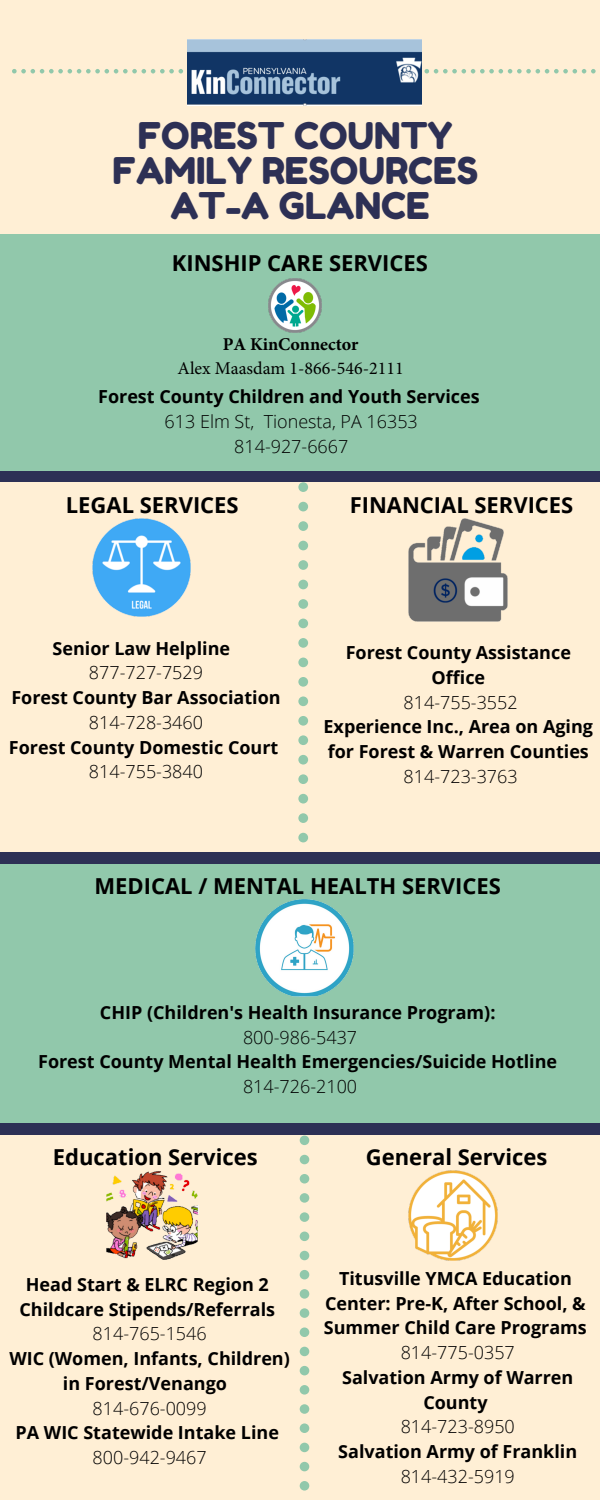
<style>
.page{position:relative;width:600px;height:1500px;background:#fff}
.page>*{position:absolute;margin:0;border:0;box-sizing:border-box;transform-origin:0 0}
.t1{font:36.8px "Fredoka One";color:#2d3055}
.t2{font:700 22px "Open Sans";color:#000}
.t3{font:700 18px/24.8px "Open Sans";color:#000;text-align:center}
.t4{font:300 18px "Open Sans";color:#000}
.t5{font:18px "Minion Pro";color:#000}
.t6{font:700 18px "Minion Pro";color:#000}
</style>
<div class="page">
<div style="left:0;top:864px;width:600px;height:259px;background:#91c8ab"></div>
<div style="left:0;top:470px;width:600px;height:12px;background:#2d3055"></div>
<div style="left:0;top:482px;width:600px;height:370px;background:#ffefd5"></div>
<div style="left:0;top:234px;width:600px;height:236px;background:#91c8ab"></div>
<div style="left:0;top:1136px;width:600px;height:364px;background:#ffefd5"></div>
<div style="left:300px;top:1232px;width:9px;height:9px;background:#91c8ab;border-radius:50%"></div>
<div style="left:300px;top:1251px;width:9px;height:9px;background:#91c8ab;border-radius:50%"></div>
<div style="left:300px;top:1212px;width:9px;height:10px;background:#91c8ab;border-radius:50%"></div>
<div style="left:300px;top:1289px;width:9px;height:10px;background:#91c8ab;border-radius:50%"></div>
<svg style="left:300px;top:1136px;width:9px;height:9px"></svg>
<div style="left:300px;top:1308px;width:9px;height:10px;background:#91c8ab;border-radius:50%"></div>
<div style="left:300px;top:1155px;width:9px;height:9px;background:#91c8ab;border-radius:50%"></div>
<div style="left:300px;top:1174px;width:9px;height:10px;background:#91c8ab;border-radius:50%"></div>
<div style="left:300px;top:1193px;width:9px;height:10px;background:#91c8ab;border-radius:50%"></div>
<div style="left:300px;top:1270px;width:9px;height:9px;background:#91c8ab;border-radius:50%"></div>
<div style="left:300px;top:1423px;width:9px;height:10px;background:#91c8ab;border-radius:50%"></div>
<div style="left:300px;top:1443px;width:9px;height:9px;background:#91c8ab;border-radius:50%"></div>
<div style="left:300px;top:1462px;width:9px;height:9px;background:#91c8ab;border-radius:50%"></div>
<div style="left:300px;top:1481px;width:9px;height:10px;background:#91c8ab;border-radius:50%"></div>
<div style="left:300px;top:1404px;width:9px;height:10px;background:#91c8ab;border-radius:50%"></div>
<div style="left:300px;top:1347px;width:9px;height:9px;background:#91c8ab;border-radius:50%"></div>
<div style="left:300px;top:1366px;width:9px;height:9px;background:#91c8ab;border-radius:50%"></div>
<div style="left:300px;top:1327px;width:9px;height:10px;background:#91c8ab;border-radius:50%"></div>
<div style="left:300px;top:1385px;width:9px;height:10px;background:#91c8ab;border-radius:50%"></div>
<div style="left:0;top:0;width:600px;height:234px;background:#ffefd5"></div>
<svg style="left:12px;top:69px;width:171px;height:5px"></svg>
<svg style="left:425px;top:69px;width:171px;height:5px"></svg>
<img style="left:188px;top:40px;width:234px;height:66px">
<img style="left:268px;top:279px;width:54px;height:53px">
<img style="left:93px;top:519px;width:97px;height:97px">
<img style="left:409px;top:519px;width:99px;height:102px">
<div style="left:0;top:852px;width:600px;height:12px;background:#2d3055"></div>
<div style="left:0;top:1123px;width:600px;height:12px;background:#2d3055"></div>
<div style="left:298px;top:580px;width:10px;height:9px;background:#91c8ab;border-radius:50%"></div>
<div style="left:298px;top:599px;width:10px;height:10px;background:#91c8ab;border-radius:50%"></div>
<div style="left:298px;top:560px;width:10px;height:10px;background:#91c8ab;border-radius:50%"></div>
<div style="left:298px;top:638px;width:10px;height:10px;background:#91c8ab;border-radius:50%"></div>
<svg style="left:298px;top:482px;width:10px;height:10px"></svg>
<div style="left:298px;top:658px;width:10px;height:9px;background:#91c8ab;border-radius:50%"></div>
<div style="left:298px;top:502px;width:10px;height:9px;background:#91c8ab;border-radius:50%"></div>
<div style="left:298px;top:521px;width:10px;height:10px;background:#91c8ab;border-radius:50%"></div>
<div style="left:298px;top:541px;width:10px;height:9px;background:#91c8ab;border-radius:50%"></div>
<div style="left:298px;top:619px;width:10px;height:9px;background:#91c8ab;border-radius:50%"></div>
<div style="left:298px;top:774px;width:10px;height:10px;background:#91c8ab;border-radius:50%"></div>
<div style="left:298px;top:794px;width:10px;height:10px;background:#91c8ab;border-radius:50%"></div>
<div style="left:298px;top:813px;width:10px;height:10px;background:#91c8ab;border-radius:50%"></div>
<div style="left:298px;top:833px;width:10px;height:9px;background:#91c8ab;border-radius:50%"></div>
<div style="left:298px;top:755px;width:10px;height:10px;background:#91c8ab;border-radius:50%"></div>
<div style="left:298px;top:696px;width:10px;height:10px;background:#91c8ab;border-radius:50%"></div>
<div style="left:298px;top:716px;width:10px;height:10px;background:#91c8ab;border-radius:50%"></div>
<div style="left:298px;top:677px;width:10px;height:10px;background:#91c8ab;border-radius:50%"></div>
<div style="left:298px;top:735px;width:10px;height:10px;background:#91c8ab;border-radius:50%"></div>
<img style="left:256px;top:899px;width:97px;height:97px">
<img style="left:106px;top:1171px;width:92px;height:89px">
<img style="left:409px;top:1170px;width:89px;height:90px">
<p class="t1" style="left:138px;top:113px;width:317px">FOREST COUNTY</p>
<p class="t1" style="left:113px;top:148px;width:367px">FAMILY RESOURCES</p>
<p class="t1" style="left:170px;top:183px;width:261px">AT-A GLANCE</p>
<p class="t2" style="left:172px;top:248px;width:258px">KINSHIP CARE SERVICES</p>
<p class="t6" style="left:223px;top:332px;width:137px">PA KinConnector</p>
<p class="t5" style="left:178px;top:356px;width:228px">Alex Maasdam 1-866-546-2111</p>
<p class="t3" style="left:98px;top:384px;width:383px">Forest County Children and Youth Services</p>
<p class="t4" style="left:165px;top:409px;width:255px">613 Elm St, Tionesta, PA 16353</p>
<p class="t4" style="left:234px;top:434px;width:116px">814-927-6667</p>
<p class="t2" style="left:66px;top:490px;width:174px">LEGAL SERVICES</p>
<p class="t2" style="left:350px;top:490px;width:225px">FINANCIAL SERVICES</p>
<p class="t3" style="left:53px;top:635px;width:179px">Senior Law Helpline</p>
<p class="t4" style="left:89px;top:660px;width:116px">877-727-7529</p>
<p class="t3" style="left:11px;top:685px;width:271px">Forest County Bar Association</p>
<p class="t4" style="left:89px;top:710px;width:116px">814-728-3460</p>
<p class="t3" style="left:9px;top:734px;width:271px">Forest County Domestic Court</p>
<p class="t4" style="left:89px;top:759px;width:116px">814-755-3840</p>
<p class="t3" style="left:346px;top:640px;width:227px">Forest County Assistance<br>Office</p>
<p class="t4" style="left:404px;top:689px;width:116px">814-755-3552</p>
<p class="t3" style="left:324px;top:714px;width:271px">Experience Inc., Area on Aging</p>
<p class="t3" style="left:328px;top:739px;width:263px">for Forest &amp; Warren Counties</p>
<p class="t4" style="left:404px;top:764px;width:116px">814-723-3763</p>
<p class="t2" style="left:95px;top:871px;width:408px">MEDICAL / MENTAL HEALTH SERVICES</p>
<p class="t3" style="left:100px;top:999px;width:397px">CHIP (Children's Health Insurance Program):</p>
<p class="t4" style="left:243px;top:1024px;width:116px">800-986-5437</p>
<p class="t3" style="left:38px;top:1049px;width:521px">Forest County Mental Health Emergencies/Suicide Hotline</p>
<p class="t4" style="left:243px;top:1074px;width:116px">814-726-2100</p>
<p class="t2" style="left:53px;top:1142px;width:206px">Education Services</p>
<p class="t2" style="left:366px;top:1142px;width:183px">General Services</p>
<p class="t3" style="left:19px;top:1272px;width:257px">Head Start &amp; ELRC Region 2<br>Childcare Stipends/Referrals</p>
<p class="t4" style="left:93px;top:1321px;width:116px">814-765-1546</p>
<p class="t3" style="left:9px;top:1346px;width:282px">WIC (Women, Infants, Children) in Forest/Venango</p>
<p class="t4" style="left:93px;top:1396px;width:116px">814-676-0099</p>
<p class="t3" style="left:16px;top:1420px;width:265px">PA WIC Statewide Intake Line</p>
<p class="t4" style="left:93px;top:1445px;width:116px">800-942-9467</p>
<p class="t3" style="left:324px;top:1266px;width:264px">Titusville YMCA Education<br>Center: Pre-K, After School, &amp;<br>Summer Child Care Programs</p>
<p class="t4" style="left:401px;top:1340px;width:116px">814-775-0357</p>
<p class="t3" style="left:342px;top:1365px;width:233px">Salvation Army of Warren<br>County</p>
<p class="t4" style="left:401px;top:1414px;width:116px">814-723-8950</p>
<p class="t3" style="left:338px;top:1439px;width:240px">Salvation Army of Franklin</p>
<p class="t4" style="left:401px;top:1464px;width:116px">814-432-5919</p>
</div>
